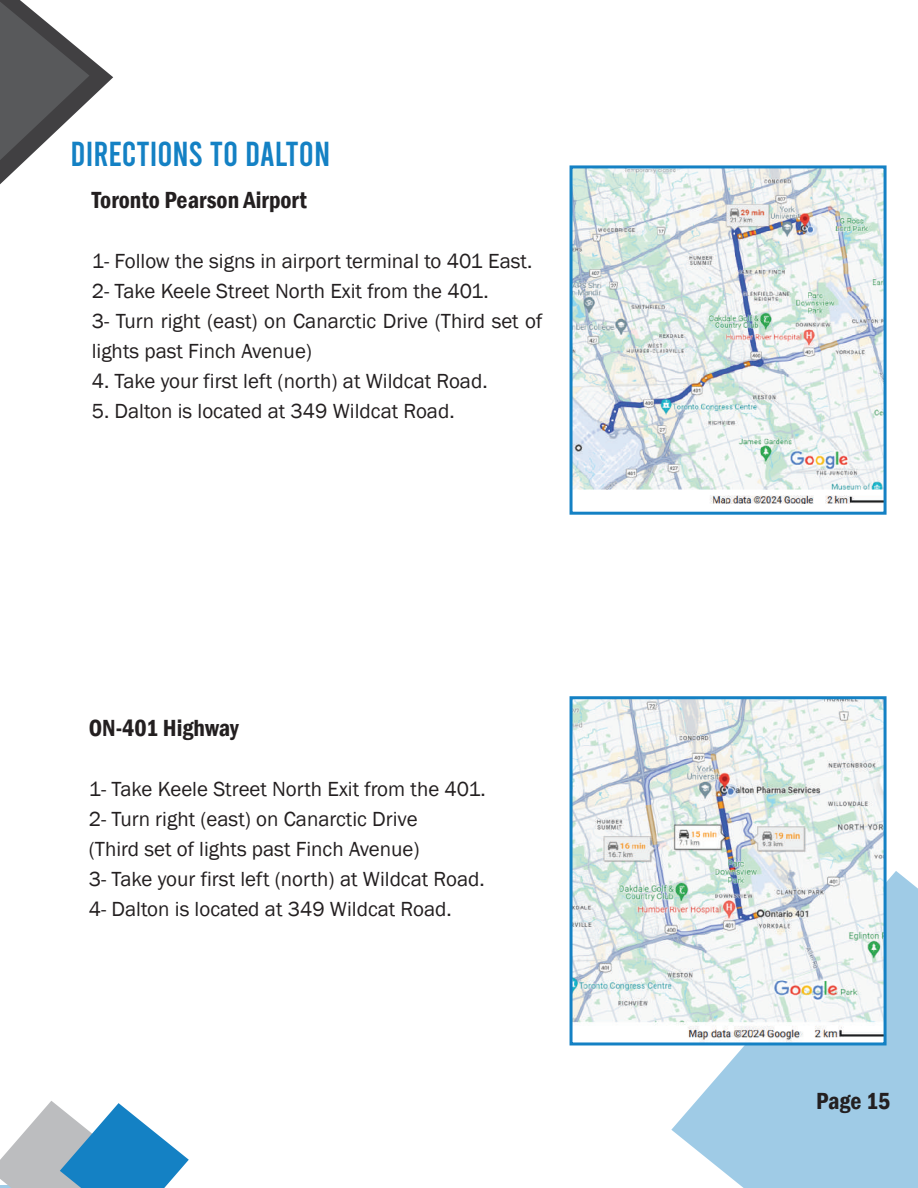
<style>
.page{position:relative;width:918px;height:1188px;background:#fff}
.page>*{position:absolute;margin:0;border:0;box-sizing:border-box;transform-origin:0 0}
.t1{font:34.5px "Bebas";color:#1481c4}
.t2{font:600 condensed 24px "Franklin Gothic";color:#231f20}
.t3{font:21px/30px "Franklin Gothic";color:#231f20}
</style>
<div class="page">
<svg style="left:671px;top:871px;width:247px;height:317px;background:#abd1e9"></svg>
<svg style="left:0;top:1101px;width:189px;height:87px"></svg>
<svg style="left:0;top:0;width:113px;height:184px"></svg>
<img style="left:574px;top:169px;width:309px;height:335px">
<div style="left:570px;top:165px;width:317px;height:350px;border:3px solid #1481c4"></div>
<img style="left:574px;top:700px;width:309px;height:341px">
<div style="left:570px;top:696px;width:317px;height:349px;border:3px solid #1481c4"></div>
<h1 class="t1" style="left:71px;top:137px;width:261px">DIRECTIONS TO DALTON</h1>
<p class="t2" style="left:92px;top:184px;width:217px">Toronto Pearson Airport</p>
<p class="t3" style="left:92px;top:246px;width:452px">1- Follow the signs in airport terminal to 401 East.<br>2- Take Keele Street North Exit from the 401.<br>3- Turn right (east) on Canarctic Drive (Third set of lights past Finch Avenue)</p>
<p class="t3" style="left:92px;top:366px;width:397px">4. Take your first left (north) at Wildcat Road.</p>
<p class="t3" style="left:92px;top:396px;width:364px">5. Dalton is located at 349 Wildcat Road.</p>
<p class="t2" style="left:89px;top:712px;width:151px">ON-401 Highway</p>
<p class="t3" style="left:89px;top:775px;width:398px">1- Take Keele Street North Exit from the 401.<br>2- Turn right (east) on Canarctic Drive<br>(Third set of lights past Finch Avenue)<br>3- Take your first left (north) at Wildcat Road.<br>4- Dalton is located at 349 Wildcat Road.</p>
<p class="t2" style="left:816px;top:1085px;width:76px">Page 15</p>
</div>
